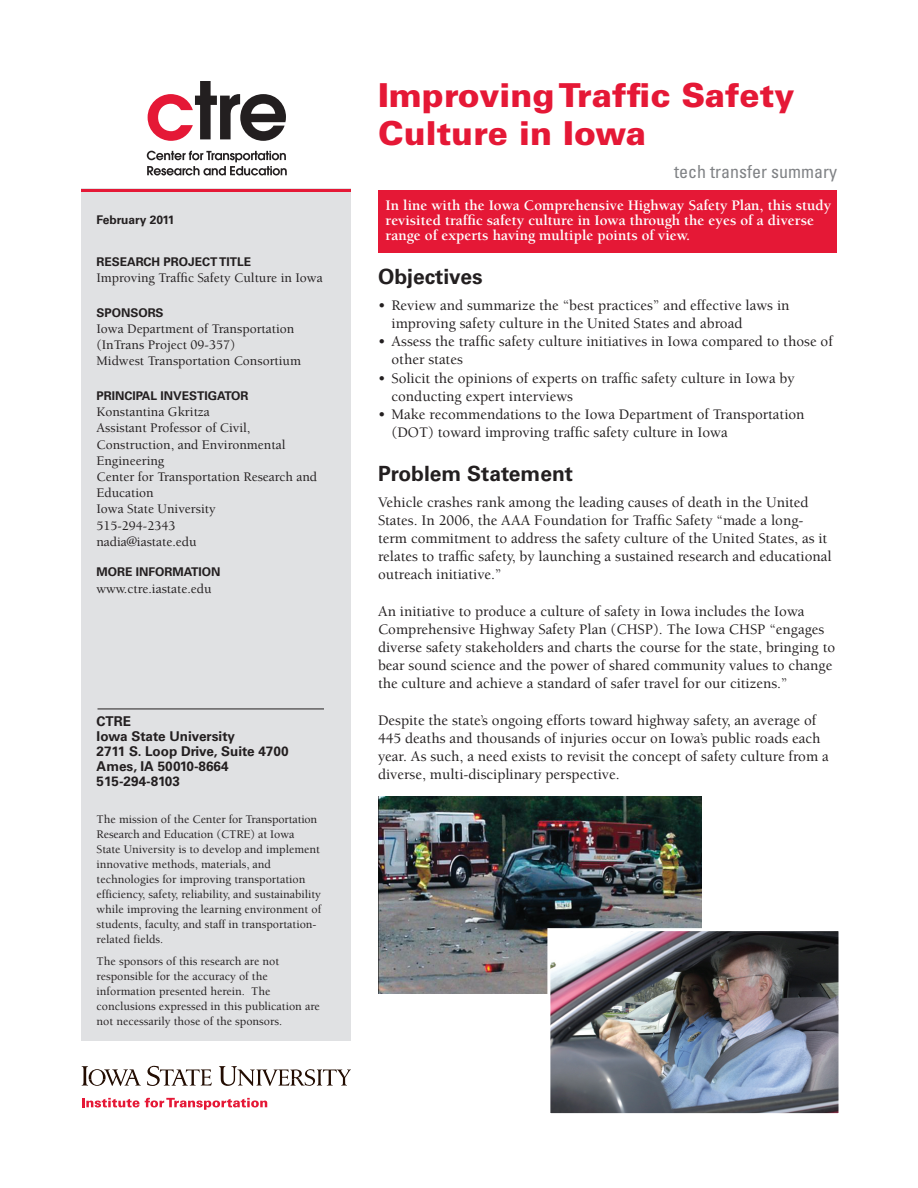
<style>
.page{position:relative;width:918px;height:1188px;background:#fff}
.page>*{position:absolute;margin:0;border:0;box-sizing:border-box;transform-origin:0 0}
.Headline_1{font:900 33px/37.5px "Univers";color:#e51836}
.head_1{font:700 21px "Univers";color:#231f20}
.Headline2{font:condensed 18px "Univers";color:#808285}
.Body_text{font:500 15px/18px "Berkeley";color:#231f20}
.first_bullets{font:500 15px/18px "Berkeley";color:#231f20}
.pullout_sentence{font:700 15px/15px "Berkeley";color:#fff}
.info{font:500 13.5px/16.2px "Berkeley";color:#231f20}
.address{font:700 13.5px "Univers";color:#231f20}
.tech_trans__summary{font:500 12px/15px "Berkeley";color:#231f20}
.label{font:700 12px "Univers";color:#231f20}
.date{font:700 12px "Univers";color:#231f20}
</style>
<div class="page">
<div style="left:81px;top:189px;width:270px;height:852px;background:#e0e1e3"></div>
<div style="left:378px;top:190px;width:459px;height:63px;background:#e51836"></div>
<hr style="left:81px;top:189px;width:270px;height:3px;background:#e51836">
<hr style="left:98px;top:709px;width:226px;height:1px;background:#231f20">
<svg style="left:148px;top:81px;width:138px;height:60px"></svg>
<svg style="left:147px;top:151px;width:140px;height:25px"></svg>
<svg style="left:82px;top:1066px;width:59px;height:20px"></svg>
<svg style="left:147px;top:1066px;width:65px;height:20px"></svg>
<svg style="left:219px;top:1066px;width:132px;height:20px"></svg>
<svg style="left:82px;top:1098px;width:185px;height:12px"></svg>
<img style="left:378px;top:796px;width:324px;height:197px">
<img style="left:551px;top:932px;width:287px;height:180px">
<div style="left:547px;top:928px;width:295px;height:188px;border:3px solid #fff"></div>
<p class="date" style="left:96px;top:213px;width:80px">February 2011</p>
<p class="label" style="left:96px;top:254px;width:17px">Researc</p>
<p class="label" style="left:152px;top:254px;width:52px">h Project</p>
<p class="label" style="left:219px;top:254px;width:15px">Title</p>
<p class="info" style="left:96px;top:270px;width:228px">Improving Traffic Safety Culture in Iowa</p>
<p class="label" style="left:96px;top:305px;width:60px">Sponsors</p>
<p class="info" style="left:96px;top:321px;width:199px">Iowa Department of Transportation (InTrans Project 09-357)</p>
<p class="info" style="left:96px;top:353px;width:206px">Midwest Transportation Consortium</p>
<p class="label" style="left:96px;top:389px;width:36px">Pri ncipal</p>
<p class="label" style="left:161px;top:389px;width:29px">Investi</p>
<p class="label" style="left:208px;top:389px;width:39px">gator</p>
<p class="info" style="left:96px;top:404px;width:115px">Konstantina Gkritza</p>
<p class="info" style="left:96px;top:420px;width:155px">Assistant Professor of Civil,</p>
<p class="info" style="left:96px;top:436px;width:191px">Construction, and Environmental</p>
<p class="info" style="left:96px;top:453px;width:69px">Engineering</p>
<p class="info" style="left:96px;top:469px;width:222px">Center for Transportation Research and<br>Education</p>
<p class="info" style="left:96px;top:501px;width:121px">Iowa State University</p>
<p class="info" style="left:96px;top:517px;width:81px">515-294-2343</p>
<p class="info" style="left:96px;top:534px;width:102px">nadia@iastate.edu</p>
<p class="label" style="left:96px;top:565px;width:77px">More Informati</p>
<p class="label" style="left:202px;top:565px;width:20px">on</p>
<p class="info" style="left:96px;top:580px;width:117px">www.ctre.iastate.edu</p>
<p class="address" style="left:97px;top:714px;width:36px">CTRE</p>
<p class="address" style="left:97px;top:729px;width:140px">Iowa State University</p>
<p class="address" style="left:97px;top:744px;width:194px">2711 S. Loop Drive, Suite 4700</p>
<p class="address" style="left:97px;top:759px;width:133px">Ames, IA 50010-8664</p>
<p class="address" style="left:97px;top:774px;width:85px">515-294-8103</p>
<p class="tech_trans__summary" style="left:97px;top:812px;width:226px">The mission of the Center for Transportation Research and Education (CTRE) at Iowa State University is to develop and implement innovative methods, materials, and technologies for improving transportation efficiency, safety, reliability, and sustainability while improving the learning environment of students, faculty, and staff in transportation&shy;related fields.</p>
<p class="tech_trans__summary" style="left:97px;top:954px;width:225px">The sponsors of this research are not responsible for the accuracy of the information presented herein. The conclusions expressed in this publication are not necessarily those of the sponsors.</p>
<p class="Headline_1" style="left:378px;top:76px;width:418px">Improving Traffic Safety<br>Culture in Iowa</p>
<p class="Headline2" style="left:674px;top:160px;width:164px">tech transfer summary</p>
<p class="pullout_sentence" style="left:386px;top:198px;width:447px">In line with the Iowa Comprehensive Highway Safety Plan, this study revisited traffic safety culture in Iowa through the eyes of a diverse range of experts having multiple points of view.</p>
<p class="head_1" style="left:378px;top:264px;width:106px">Objectives</p>
<p class="first_bullets" style="left:392px;top:296px;width:400px;text-indent:-14px">• Review and summarize the “best practices” and effective laws in improving safety culture in the United States and abroad</p>
<p class="first_bullets" style="left:392px;top:333px;width:443px;text-indent:-14px">• Assess the traffic safety culture initiatives in Iowa compared to those of other states</p>
<p class="first_bullets" style="left:392px;top:369px;width:405px;text-indent:-14px">• Solicit the opinions of experts on traffic safety culture in Iowa by conducting expert interviews</p>
<p class="first_bullets" style="left:392px;top:406px;width:415px;text-indent:-14px">• Make recommendations to the Iowa Department of Transportation (DOT) toward improving traffic safety culture in Iowa</p>
<p class="head_1" style="left:378px;top:462px;width:197px">Problem Statement</p>
<p class="Body_text" style="left:378px;top:494px;width:455px">Vehicle crashes rank among the leading causes of death in the United States. In 2006, the AAA Foundation for Traffic Safety “made a long&shy;term commitment to address the safety culture of the United States, as it relates to traffic safety, by launching a sustained research and educational outreach initiative.”</p>
<p class="Body_text" style="left:378px;top:603px;width:459px">An initiative to produce a culture of safety in Iowa includes the Iowa Comprehensive Highway Safety Plan (CHSP). The Iowa CHSP “engages diverse safety stakeholders and charts the course for the state, bringing to bear sound science and the power of shared community values to change the culture and achieve a standard of safer travel for our citizens.”</p>
<p class="Body_text" style="left:378px;top:712px;width:452px">Despite the state’s ongoing efforts toward highway safety, an average of 445 deaths and thousands of injuries occur on Iowa’s public roads each year. As such, a need exists to revisit the concept of safety culture from a diverse, multi-disciplinary perspective.</p>
</div>
